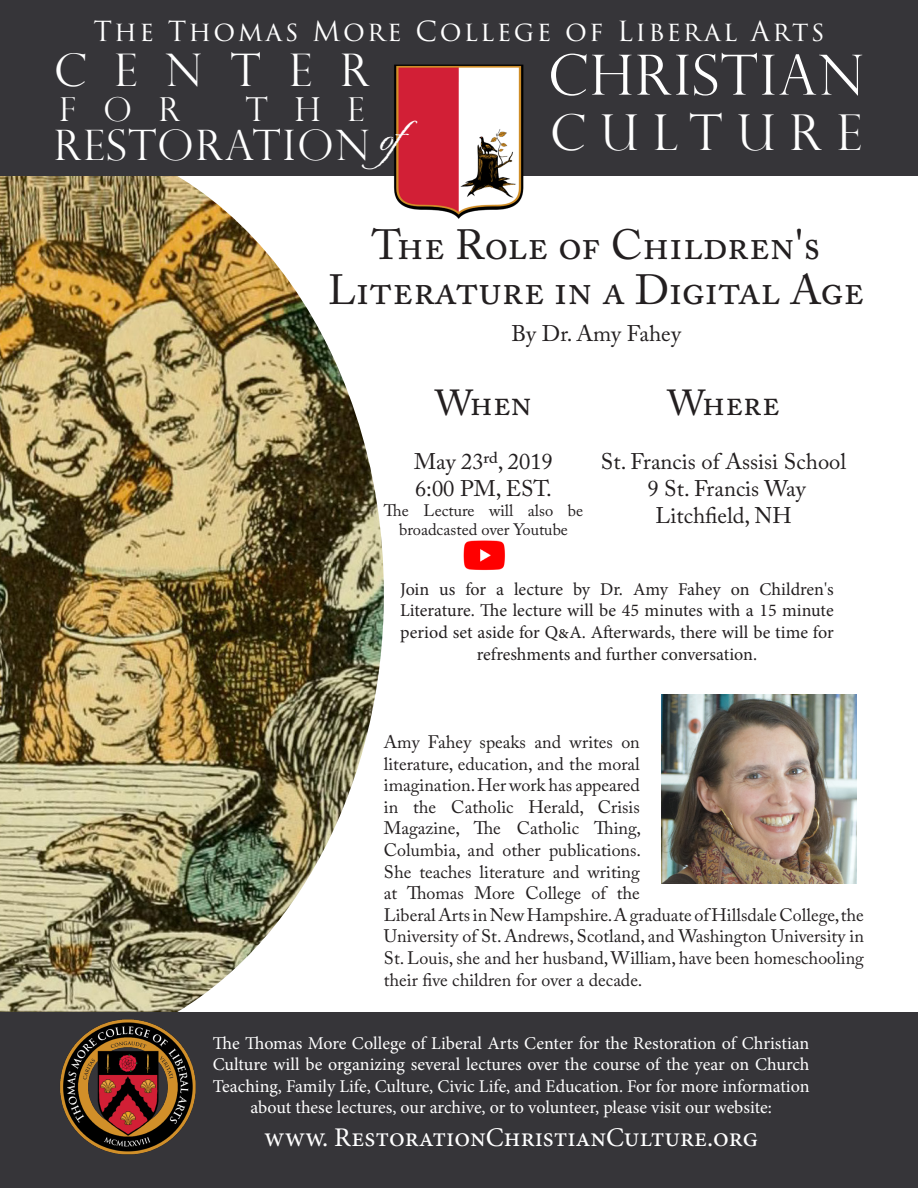
<style>
.page{position:relative;width:918px;height:1188px;background:#fff}
.page>*{position:absolute;margin:0;border:0;box-sizing:border-box;transform-origin:0 0}
.t1{font:300 55.5px "Perpetua Titling";letter-spacing:.035em;color:#fff}
.t2{font:300 49.5px "Perpetua Titling";letter-spacing:.29em;color:#fff}
.t3{font:48px "Origins";color:#fff}
.t4{font:300 45px "Perpetua Titling";letter-spacing:.63em;color:#fff}
.t5{font:42px "Adobe Caslon Pro";color:#231f20}
.t6{font:300 42px "Perpetua Titling";letter-spacing:.045em;color:#fff}
.t7{font:36px "Adobe Caslon Pro";color:#231f20}
.t8{font:300 33px "Perpetua Titling";letter-spacing:.82em;color:#fff}
.t9{font:27px "Minion Pro";color:#fff}
.t10{font:27px "Trajan Pro 3";letter-spacing:.09em;color:#fff}
.t11{font:22.5px "Adobe Caslon Pro";color:#231f20}
.t12{font:18px/21.6px "Adobe Caslon Pro";color:#231f20}
.t13{font:18px/21.6px "Minion Pro";letter-spacing:-.005em;color:#fff;text-align:center}
.t14{font:18px/21.6px "Minion Pro";color:#231f20;text-align:center}
.t15{font:16.5px/19.5px "Adobe Caslon Pro";color:#231f20;text-align:center}
</style>
<div class="page">
<img style="left:463px;top:540px;width:42px;height:30px">
<img style="left:0;top:176px;width:384px;height:836px">
<div style="left:0;top:0;width:918px;height:176px;background:#363539"></div>
<div style="left:0;top:1012px;width:918px;height:176px;background:#363539"></div>
<img style="left:394px;top:64px;width:130px;height:155px">
<img style="left:60px;top:1019px;width:136px;height:136px">
<img style="left:662px;top:694px;width:195px;height:189px">
<p class="t10" style="left:93px;top:12px;width:733px">The Thomas More College of Liberal Arts</p>
<p class="t4" style="left:54px;top:43px;width:317px">CENTER</p>
<p class="t8" style="left:59px;top:89px;width:123px">FOR</p>
<p class="t8" style="left:246px;top:89px;width:120px">THE</p>
<p class="t6" style="left:54px;top:120px;width:317px">RESTORATION</p>
<p class="t1" style="left:548px;top:41px;width:317px">CHRISTIAN</p>
<p class="t2" style="left:550px;top:103px;width:313px">CULTURE</p>
<p class="t3" style="left:381px;top:106px;width:67px">of</p>
<p class="t5" style="left:372px;top:220px;width:450px">The Role of Children's</p>
<p class="t5" style="left:328px;top:265px;width:537px">Literature in a Digital Age</p>
<p class="t11" style="left:511px;top:320px;width:171px">By Dr. Amy Fahey</p>
<p class="t7" style="left:435px;top:382px;width:98px">When</p>
<p class="t11" style="left:414px;top:448px;width:140px">May 23rd, 2019</p>
<p class="t11" style="left:415px;top:475px;width:138px">6:00 PM, EST.</p>
<p class="t15" style="left:384px;top:500px;width:201px">The Lecture will also be broadcasted over Youtube</p>
<p class="t7" style="left:667px;top:382px;width:114px">Where</p>
<p class="t11" style="left:601px;top:448px;width:247px">St. Francis of Assisi School</p>
<p class="t11" style="left:647px;top:475px;width:160px">9 St. Francis Way</p>
<p class="t11" style="left:656px;top:502px;width:137px">Litchfield, NH</p>
<p class="t14" style="left:400px;top:578px;width:435px">Join us for a lecture by Dr. Amy Fahey on Children's Literature. The lecture will be 45 minutes with a 15 minute period set aside for Q&amp;A. Afterwards, there will be time for refreshments and further conversation.</p>
<p class="t12" style="left:384px;top:731px;width:482px">Amy Fahey speaks and writes on<br>literature, education, and the moral<br>imagination. Her work has appeared<br>in the Catholic Herald, Crisis<br>Magazine, The Catholic Thing,<br>Columbia, and other publications.<br>She teaches literature and writing<br>at Thomas More College of the<br>Liberal Arts in New Hampshire. A graduate of Hillsdale College, the University of St. Andrews, Scotland, and Washington University in St. Louis, she and her husband, William, have been homeschooling their five children for over a decade.</p>
<p class="t13" style="left:213px;top:1032px;width:598px">The Thomas More College of Liberal Arts Center for the Restoration of Christian Culture will be organizing several lectures over the course of the year on Church Teaching, Family Life, Culture, Civic Life, and Education. For for more information about these lectures, our archive, or to volunteer, please visit our website:</p>
<p class="t9" style="left:264px;top:1119px;width:495px">www. RestorationChristianCulture.org</p>
</div>
